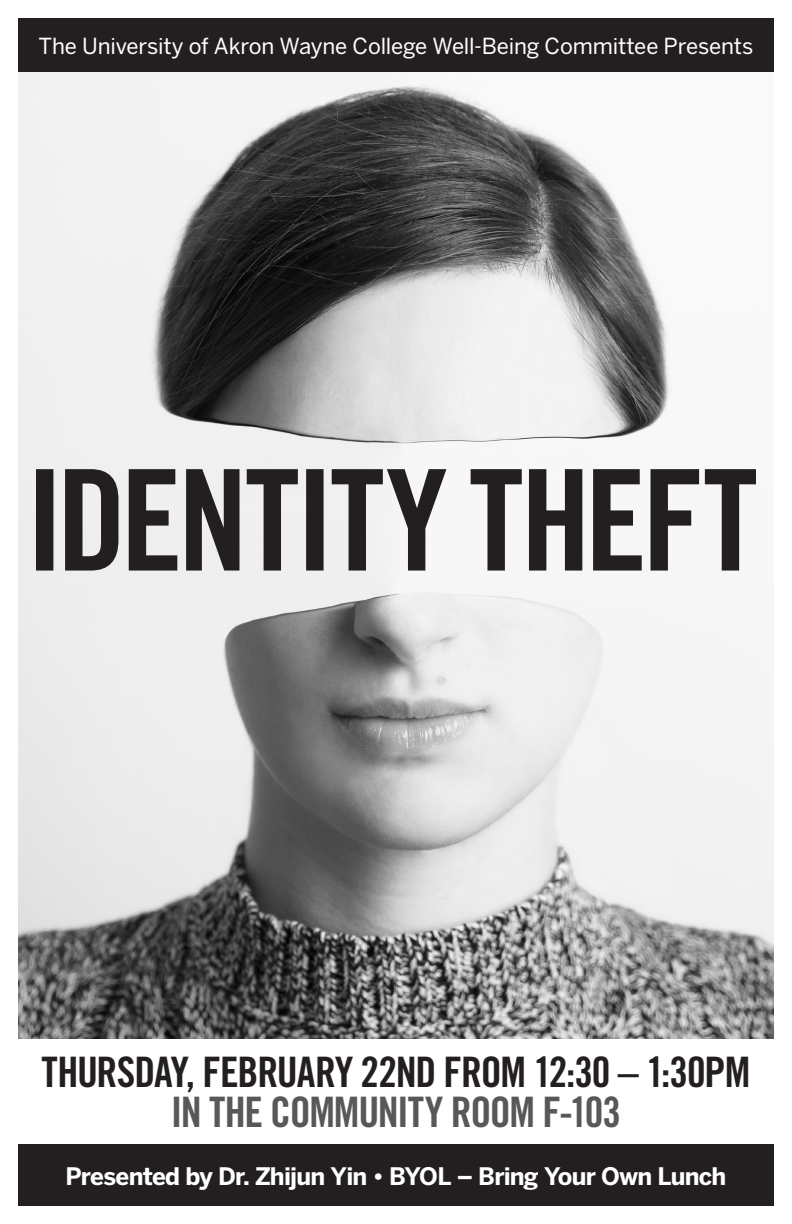
<style>
.page{position:relative;width:792px;height:1224px;background:#fff}
.page>*{position:absolute;margin:0;border:0;box-sizing:border-box;transform-origin:0 0}
.t1{font:42px "Trade Gothic LT Pro Bd Cn 20";letter-spacing:-.025em;color:#231f20}
.t2{font:42px "Trade Gothic LT Pro Bd Cn 20";letter-spacing:-.03em;color:#57585a}
.t3{font:700 24px "Benton Sans";letter-spacing:-.03em;color:#fff}
.t4{font:22px "Benton Sans";letter-spacing:-.01em;color:#fff}
</style>
<div class="page">
<img style="left:18px;top:72px;width:756px;height:966px">
<div style="left:18px;top:1145px;width:756px;height:61px;background:#231f20"></div>
<div style="left:18px;top:18px;width:756px;height:54px;background:#231f20"></div>
<svg style="left:36px;top:469px;width:720px;height:102px"></svg>
<p class="t4" style="left:38px;top:33px;width:717px">The University of Akron Wayne College Well-Being Committee Presents</p>
<h1 class="t1" style="left:42px;top:1047px;width:710px">THURSDAY, FEBRUARY 22ND FROM 12:30 – 1:30PM</h1>
<h1 class="t2" style="left:171px;top:1087px;width:452px">IN THE COMMUNITY ROOM F-103</h1>
<p class="t3" style="left:66px;top:1162px;width:662px">Presented by Dr. Zhijun Yin • BYOL – Bring Your Own Lunch</p>
</div>
